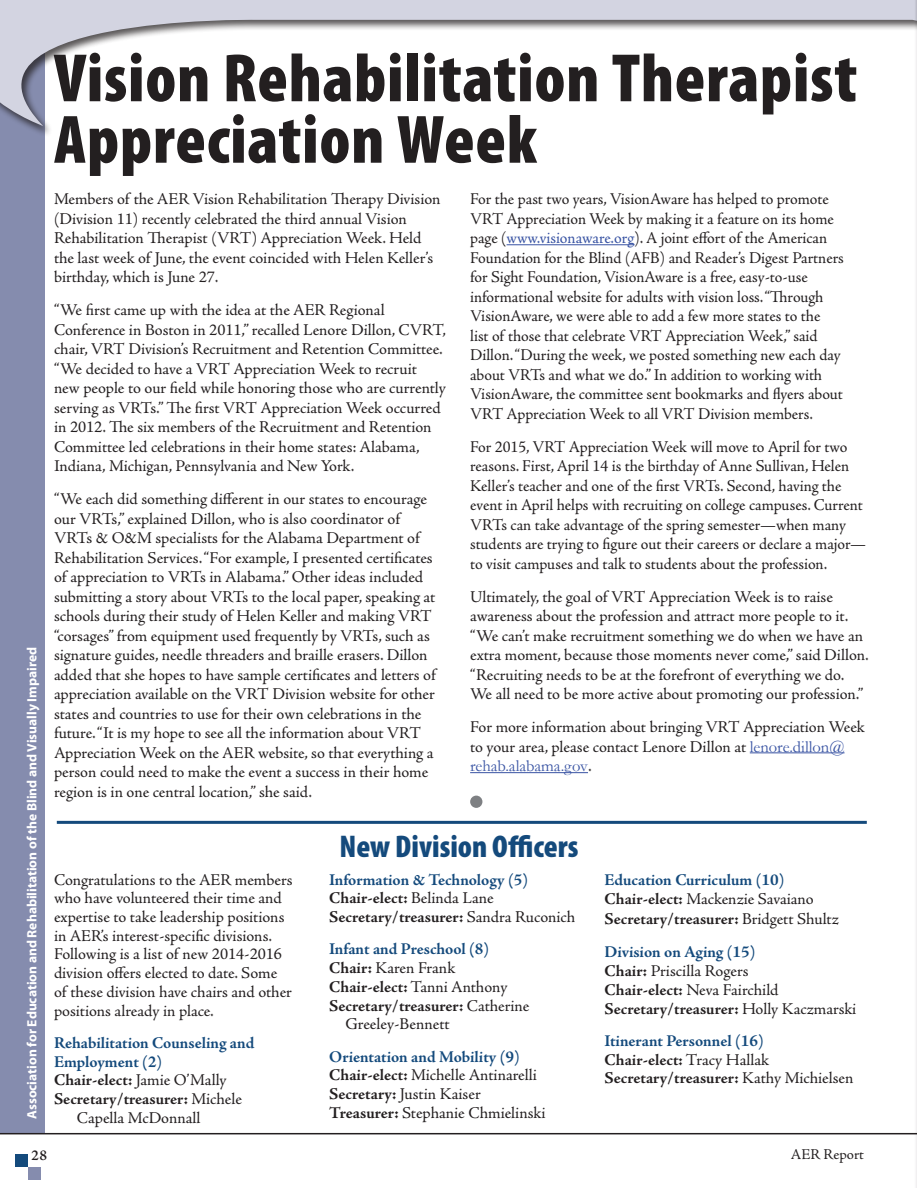
<style>
.page{position:relative;width:918px;height:1188px;background:#fff}
.page>*{position:absolute;margin:0;border:0;box-sizing:border-box;transform-origin:0 0}
.chapter_news_header{font:900 condensed 69px/61.5px "Myriad Pro";letter-spacing:.01em;color:#231f20}
.t1{font:900 condensed 31.5px "Myriad Pro";color:#144a7c}
.Body_2{font:16.5px/19.5px "Adobe Jenson Pro";letter-spacing:-.005em;color:#231f20}
.Body_2-2{font:700 16.5px "Adobe Jenson Pro";letter-spacing:-.005em;color:#231f20}
.Body_2-3{font:700 16.5px/18.8px "Adobe Jenson Pro";letter-spacing:-.005em;color:#144a7c}
.t2{font:15px "Adobe Jenson Pro";letter-spacing:-.005em;color:#231f20}
.t3{font:600 15px "Adobe Jenson Pro";color:#231f20}
.t4{font:700 13.5px "Myriad Pro";color:#fff}
.s1{color:#3853a3}
.s2{font-family:"Garamond";color:#3853a3}
.s3{font-weight:400}
.s4{font-weight:700}
</style>
<div class="page">
<div style="left:0;top:0;width:45px;height:1134px;background:#858cae"></div>
<div style="left:28px;top:1167px;width:12px;height:13px;background:#858cae"></div>
<div style="left:15px;top:1154px;width:13px;height:13px;background:#144a7c"></div>
<div style="left:0;top:0;width:918px;height:137px;background:#fff"></div>
<svg style="left:0;top:0;width:914px;height:126px"></svg>
<hr style="left:0;top:1133px;width:918px;height:1px;background:#231f20">
<hr style="left:914px;top:0;width:4px;height:1188px;background:#f8f7f8">
<hr style="left:917px;top:0;width:1px;height:1188px;background:#fff">
<hr style="left:507px;top:244px;width:127px;height:1px;background:#3853a3">
<hr style="left:750px;top:752px;width:95px;height:1px;background:#3853a3">
<hr style="left:470px;top:772px;width:118px;height:1px;background:#3853a3">
<div style="left:470px;top:796px;width:12px;height:12px;background:#7e8083;border-radius:50%"></div>
<hr style="left:57px;top:821px;width:810px;height:3px;background:#144a7c">
<p class="t4" style="left:23px;top:1119px;width:473px;rotate:-90deg">Association for Education and Rehabilitation of the Blind and Visually Impaired</p>
<p class="chapter_news_header" style="left:54px;top:46px;width:805px">Vision Rehabilitation Therapist<br>Appreciation Week</p>
<p class="Body_2" style="left:54px;top:190px;width:388px">Members of the AER Vision Rehabilitation Therapy Division (Division 11) recently celebrated the third annual Vision Rehabilitation Therapist (VRT) Appreciation Week. Held the last week of June, the event coincided with Helen Keller’s birthday, which is June 27.</p>
<p class="Body_2" style="left:54px;top:301px;width:394px">“We first came up with the idea at the AER Regional Conference in Boston in 2011,” recalled Lenore Dillon, CVRT, chair, VRT Division’s Recruitment and Retention Committee. “We decided to have a VRT Appreciation Week to recruit new people to our field while honoring those who are currently serving as VRTs.” The first VRT Appreciation Week occurred in 2012. The six members of the Recruitment and Retention Committee led celebrations in their home states: Alabama, Indiana, Michigan, Pennsylvania and New York.</p>
<p class="Body_2" style="left:54px;top:490px;width:383px">“We each did something different in our states to encourage our VRTs,” explained Dillon, who is also coordinator of VRTs &amp; O&amp;M specialists for the Alabama Department of Rehabilitation Services. “For example, I presented certificates of appreciation to VRTs in Alabama.” Other ideas included submitting a story about VRTs to the local paper, speaking at schools during their study of Helen Keller and making VRT “corsages” from equipment used frequently by VRTs, such as signature guides, needle threaders and braille erasers. Dillon added that she hopes to have sample certificates and letters of appreciation available on the VRT Division website for other states and countries to use for their own celebrations in the future. “It is my hope to see all the information about VRT Appreciation Week on the AER website, so that everything a person could need to make the event a success in their home region is in one central location,” she said.</p>
<p class="Body_2" style="left:470px;top:190px;width:375px">For the past two years, VisionAware has helped to promote VRT Appreciation Week by making it a feature on its home page (<span class="s1">www.visionaware.org</span>). A joint effort of the American Foundation for the Blind (AFB) and Reader’s Digest Partners for Sight Foundation, VisionAware is a free, easy-to-use informational website for adults with vision loss. “Through VisionAware, we were able to add a few more states to the<br>list of those that celebrate VRT Appreciation Week,” said Dillon. “During the week, we posted something new each day about VRTs and what we do.” In addition to working with VisionAware, the committee sent bookmarks and flyers about VRT Appreciation Week to all VRT Division members.</p>
<p class="Body_2" style="left:470px;top:437px;width:398px">For 2015, VRT Appreciation Week will move to April for two reasons. First, April 14 is the birthday of Anne Sullivan, Helen Keller’s teacher and one of the first VRTs. Second, having the event in April helps with recruiting on college campuses. Current VRTs can take advantage of the spring semester—when many students are trying to figure out their careers or declare a major— to visit campuses and talk to students about the profession.</p>
<p class="Body_2" style="left:470px;top:587px;width:400px">Ultimately, the goal of VRT Appreciation Week is to raise awareness about the profession and attract more people to it. “We can’t make recruitment something we do when we have an extra moment, because those moments never come,” said Dillon. “Recruiting needs to be at the forefront of everything we do.<br>We all need to be more active about promoting our profession.”</p>
<p class="Body_2" style="left:470px;top:717px;width:396px">For more information about bringing VRT Appreciation Week to your area, please contact Lenore Dillon at <span class="s2">lenore.dillon@ rehab.alabama.gov</span>.</p>
<p class="Body_2" style="left:54px;top:870px;width:240px;line-height:18.8px">Congratulations to the AER members who have volunteered their time and expertise to take leadership positions in AER’s interest-specific divisions.<br>Following is a list of new 2014-2016 division offers elected to date. Some of these division have chairs and other positions already in place.</p>
<p class="Body_2-3" style="left:54px;top:1034px;width:202px">Rehabilitation Counseling and<br>Employment (2)</p>
<p class="Body_2-2" style="left:54px;top:1071px;width:174px">Chair-elect: <span class="s3">Jamie O’Mally</span></p>
<p class="Body_2" style="left:77px;top:1090px;width:167px;line-height:18.8px;text-indent:-23px"><span class="s4">Secretary/treasurer:</span> Michele<br>Capella McDonnall</p>
<p class="t1" style="left:340px;top:827px;width:240px">New Division Officers</p>
<p class="Body_2-3" style="left:329px;top:870px;width:200px">Information &amp; Technology (5)</p>
<p class="Body_2-2" style="left:329px;top:889px;width:166px">Chair-elect: <span class="s3">Belinda Lane</span></p>
<p class="Body_2-2" style="left:329px;top:907px;width:247px">Secretary/treasurer: <span class="s3">Sandra Ruconich</span></p>
<p class="Body_2-3" style="left:329px;top:940px;width:162px">Infant and Preschool (8)</p>
<p class="Body_2" style="left:329px;top:958px;width:128px"><span class="s4">Chair:</span> Karen Frank</p>
<p class="Body_2-2" style="left:329px;top:977px;width:180px">Chair-elect: <span class="s3">Tanni Anthony</span></p>
<p class="Body_2" style="left:346px;top:996px;width:185px;line-height:18.8px;text-indent:-16px"><span class="s4">Secretary/treasurer:</span> Catherine<br>Greeley-Bennett</p>
<p class="Body_2-3" style="left:329px;top:1047px;width:192px">Orientation and Mobility (9)</p>
<p class="Body_2" style="left:329px;top:1066px;width:209px"><span class="s4">Chair-elect:</span> Michelle Antinarelli</p>
<p class="Body_2" style="left:329px;top:1084px;width:153px"><span class="s4">Secretary:</span> Justin Kaiser</p>
<p class="Body_2" style="left:329px;top:1103px;width:218px"><span class="s4">Treasurer:</span> Stephanie Chmielinski</p>
<p class="Body_2-3" style="left:605px;top:870px;width:181px">Education Curriculum (10)</p>
<p class="Body_2" style="left:605px;top:890px;width:211px"><span class="s4">Chair-elect:</span> Mackenzie Savaiano</p>
<p class="Body_2-2" style="left:605px;top:910px;width:236px">Secretary/treasurer: <span class="s3">Bridgett Shultz</span></p>
<p class="Body_2-3" style="left:605px;top:943px;width:152px">Division on Aging (15)</p>
<p class="Body_2" style="left:605px;top:962px;width:146px"><span class="s4">Chair:</span> Priscilla Rogers</p>
<p class="Body_2" style="left:605px;top:980px;width:176px"><span class="s4">Chair-elect:</span> Neva Fairchild</p>
<p class="Body_2-2" style="left:605px;top:999px;width:253px">Secretary/treasurer: <span class="s3">Holly Kaczmarski</span></p>
<p class="Body_2-3" style="left:605px;top:1032px;width:161px">Itinerant Personnel (16)</p>
<p class="Body_2-2" style="left:605px;top:1050px;width:166px">Chair-elect: <span class="s3">Tracy Hallak</span></p>
<p class="Body_2-2" style="left:605px;top:1069px;width:251px">Secretary/treasurer: <span class="s3">Kathy Michielsen</span></p>
<p class="t3" style="left:31px;top:1146px;width:18px">28</p>
<p class="t2" style="left:791px;top:1146px;width:75px">AER Report</p>
</div>
